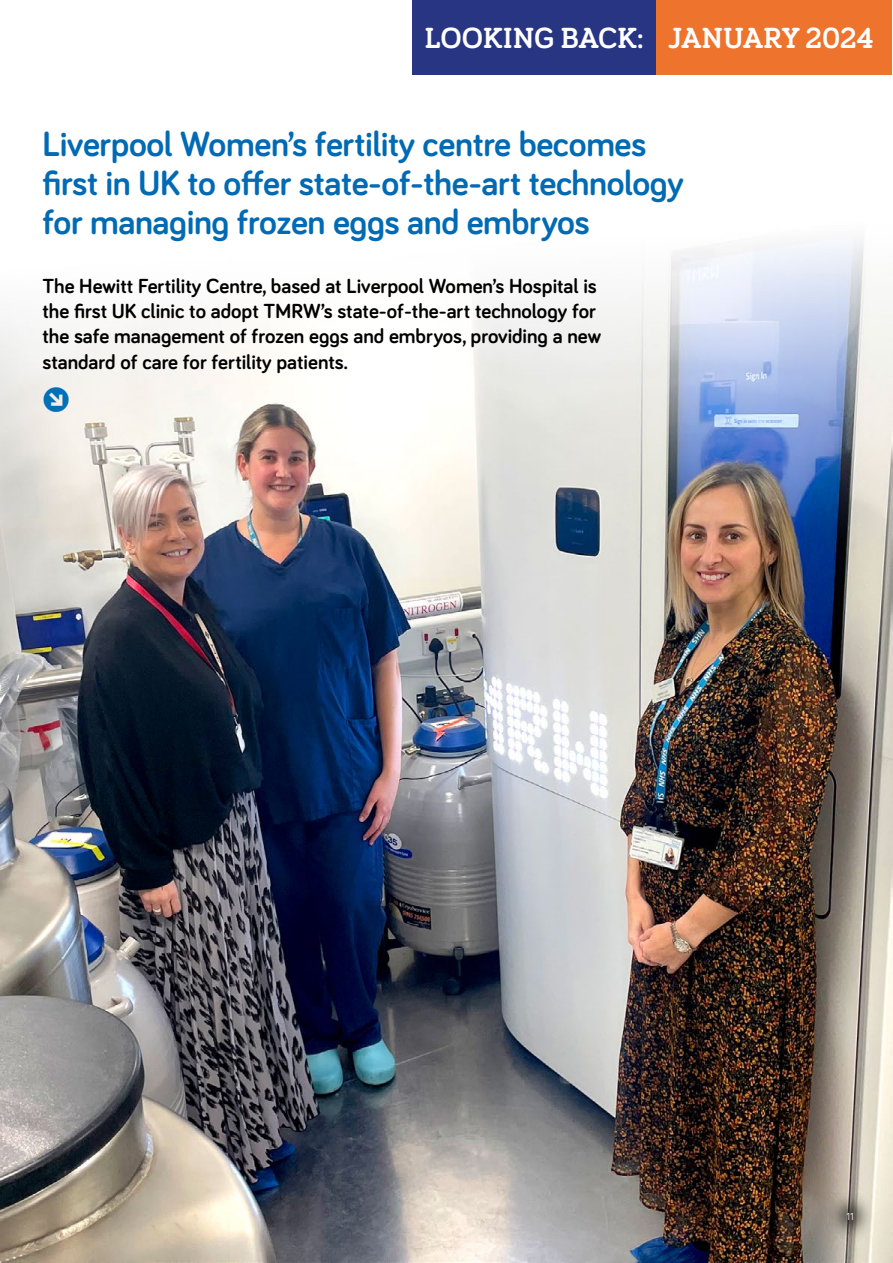
<style>
.page{position:relative;width:893px;height:1263px;background:#fff}
.page>*{position:absolute;margin:0;border:0;box-sizing:border-box;transform-origin:0 0}
.t1{font:700 36px/39px "Bariol";letter-spacing:-.01em;color:#006ab4}
.t2{font:700 30px "Bariol Serif";color:#fff}
.t3{font:700 21px/25.2px "Bariol";color:#000}
.t4{font:10.5px "Bariol";color:#fff}
</style>
<div class="page">
<img style="left:0;top:74px;width:893px;height:1189px">
<svg style="left:825px;top:1191px;width:50px;height:51px;background:#aca599"></svg>
<div style="left:412px;top:0;width:244px;height:74px;background:#283583"></div>
<div style="left:656px;top:0;width:236px;height:74px;background:#ee732c"></div>
<svg style="left:44px;top:387px;width:25px;height:25px"></svg>
<h2 class="t2" style="left:425px;top:17px;width:450px">LOOKING BACK: JANUARY 2024</h2>
<h1 class="t1" style="left:43px;top:123px;width:643px">Liverpool Women’s fertility centre becomes first in UK to offer state-of-the-art technology for managing frozen eggs and embryos</h1>
<p class="t3" style="left:43px;top:272px;width:560px">The Hewitt Fertility Centre, based at Liverpool Women’s Hospital is the first UK clinic to adopt TMRW’s state-of-the-art technology for the safe management of frozen eggs and embryos, providing a new standard of care for fertility patients.</p>
<p class="t4" style="left:846px;top:1210px;width:9px">11</p>
</div>
